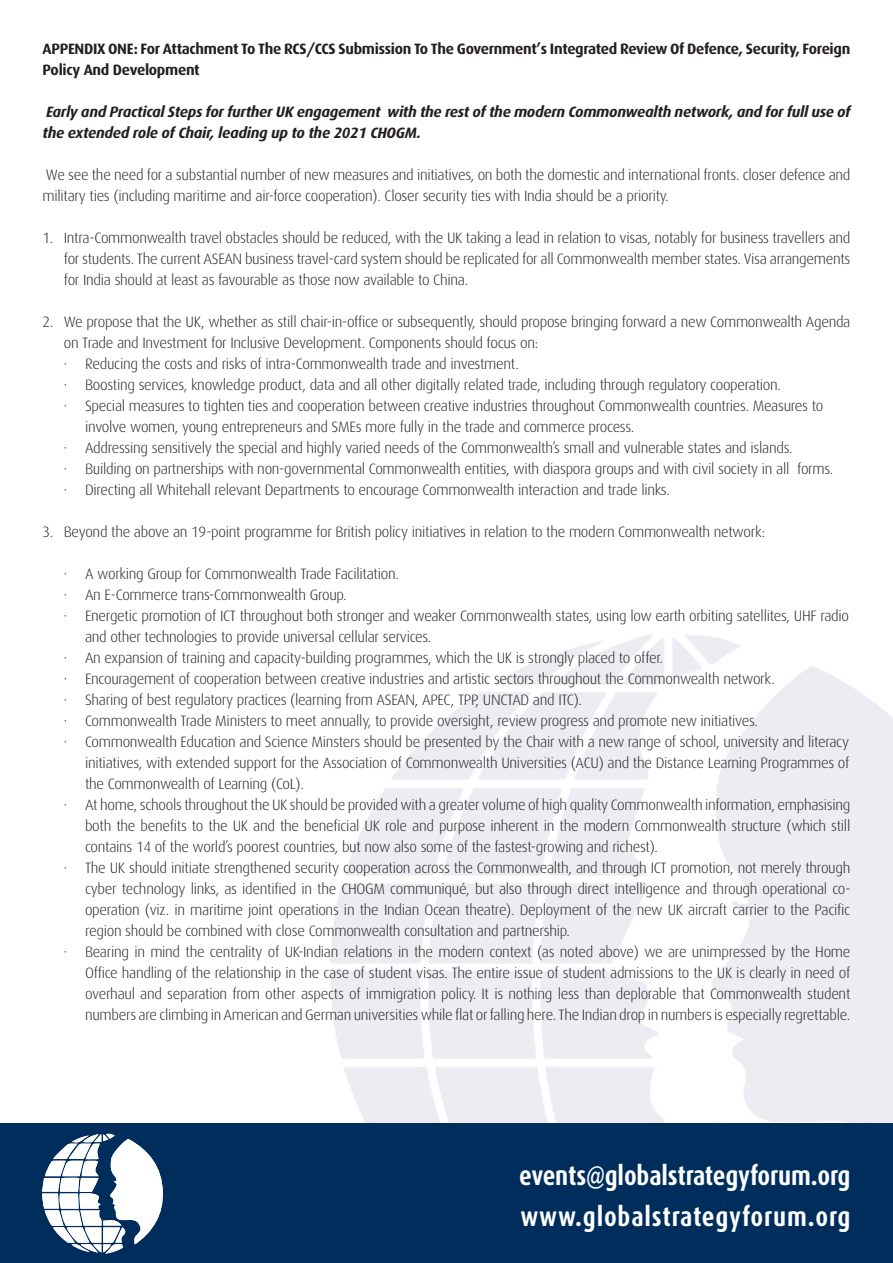
<style>
.page{position:relative;width:893px;height:1263px;background:#fff}
.page>*{position:absolute;margin:0;border:0;box-sizing:border-box;transform-origin:0 0}
.t1{font:700 27px/40.5px "Dax Condensed";letter-spacing:-.005em;color:#fff}
.t2{font:300 15px/21px "Dax";letter-spacing:-.02em;color:#231f20}
.t3{font:italic 700 15px/21px "Dax";letter-spacing:-.02em;color:#231f20}
.t4{font:700 15px/21px "Dax";letter-spacing:-.02em;color:#231f20}
</style>
<div class="page">
<div style="left:0;top:1123px;width:893px;height:140px;background:#002e5c"></div>
<svg style="left:42px;top:1133px;width:121px;height:120px"></svg>
<p class="t4" style="left:43px;top:38px;width:809px">APPENDIX ONE: For Attachment To The RCS/CCS Submission To The Government’s Integrated Review Of Defence, Security, Foreign<br>Policy And Development</p>
<p class="t3" style="left:43px;top:101px;width:810px">Early and Practical Steps for further UK engagement with the rest of the modern Commonwealth network, and for full use of the extended role of Chair, leading up to the 2021 CHOGM.</p>
<p class="t2" style="left:43px;top:165px;width:809px">We see the need for a substantial number of new measures and initiatives, on both the domestic and international fronts. closer defence and military ties (including maritime and air-force cooperation). Closer security ties with India should be a priority.</p>
<p class="t2" style="left:43px;top:228px;width:809px">1. Intra-Commonwealth travel obstacles should be reduced, with the UK taking a lead in relation to visas, notably for business travellers and</p>
<p class="t2" style="left:64px;top:249px;width:788px">for students. The current ASEAN business travel-card system should be replicated for all Commonwealth member states. Visa arrangements</p>
<p class="t2" style="left:64px;top:270px;width:406px">for India should at least as favourable as those now available to China.</p>
<p class="t2" style="left:43px;top:312px;width:809px">2. We propose that the UK, whether as still chair-in-office or subsequently, should propose bringing forward a new Commonwealth Agenda</p>
<p class="t2" style="left:64px;top:333px;width:476px">on Trade and Investment for Inclusive Development. Components should focus on:</p>
<p class="t2" style="left:64px;top:354px;width:457px">· Reducing the costs and risks of intra-Commonwealth trade and investment.</p>
<p class="t2" style="left:64px;top:375px;width:719px">· Boosting services, knowledge product, data and all other digitally related trade, including through regulatory cooperation.</p>
<p class="t2" style="left:64px;top:396px;width:761px">· Special measures to tighten ties and cooperation between creative industries throughout Commonwealth countries. Measures to</p>
<p class="t2" style="left:85px;top:417px;width:551px">involve women, young entrepreneurs and SMEs more fully in the trade and commerce process.</p>
<p class="t2" style="left:64px;top:438px;width:730px">· Addressing sensitively the special and highly varied needs of the Commonwealth’s small and vulnerable states and islands.</p>
<p class="t2" style="left:64px;top:459px;width:771px">· Building on partnerships with non-governmental Commonwealth entities, with diaspora groups and with civil society in all forms.</p>
<p class="t2" style="left:64px;top:480px;width:608px">· Directing all Whitehall relevant Departments to encourage Commonwealth interaction and trade links.</p>
<p class="t2" style="left:43px;top:522px;width:724px">3. Beyond the above an 19-point programme for British policy initiatives in relation to the modern Commonwealth network:</p>
<p class="t2" style="left:64px;top:564px;width:337px">· A working Group for Commonwealth Trade Facilitation.</p>
<p class="t2" style="left:64px;top:585px;width:284px">· An E-Commerce trans-Commonwealth Group.</p>
<p class="t2" style="left:64px;top:606px;width:787px">· Energetic promotion of ICT throughout both stronger and weaker Commonwealth states, using low earth orbiting satellites, UHF radio</p>
<p class="t2" style="left:85px;top:627px;width:348px">and other technologies to provide universal cellular services.</p>
<p class="t2" style="left:64px;top:648px;width:601px">· An expansion of training and capacity-building programmes, which the UK is strongly placed to offer.</p>
<p class="t2" style="left:64px;top:669px;width:713px">· Encouragement of cooperation between creative industries and artistic sectors throughout the Commonwealth network.</p>
<p class="t2" style="left:64px;top:690px;width:520px">· Sharing of best regulatory practices (learning from ASEAN, APEC, TPP, UNCTAD and ITC).</p>
<p class="t2" style="left:64px;top:711px;width:696px">· Commonwealth Trade Ministers to meet annually, to provide oversight, review progress and promote new initiatives.</p>
<p class="t2" style="left:64px;top:732px;width:787px">· Commonwealth Education and Science Minsters should be presented by the Chair with a new range of school, university and literacy</p>
<p class="t2" style="left:85px;top:753px;width:766px">initiatives, with extended support for the Association of Commonwealth Universities (ACU) and the Distance Learning Programmes of</p>
<p class="t2" style="left:85px;top:774px;width:220px">the Commonwealth of Learning (CoL).</p>
<p class="t2" style="left:64px;top:795px;width:788px">· At home, schools throughout the UK should be provided with a greater volume of high quality Commonwealth information, emphasising</p>
<p class="t2" style="left:85px;top:816px;width:767px">both the benefits to the UK and the beneficial UK role and purpose inherent in the modern Commonwealth structure (which still</p>
<p class="t2" style="left:85px;top:837px;width:575px">contains 14 of the world’s poorest countries, but now also some of the fastest-growing and richest).</p>
<p class="t2" style="left:64px;top:858px;width:788px">· The UK should initiate strengthened security cooperation across the Commonwealth, and through ICT promotion, not merely through</p>
<p class="t2" style="left:85px;top:879px;width:767px">cyber technology links, as identified in the CHOGM communiqué, but also through direct intelligence and through operational co-</p>
<p class="t2" style="left:85px;top:900px;width:767px">operation (viz. in maritime joint operations in the Indian Ocean theatre). Deployment of the new UK aircraft carrier to the Pacific</p>
<p class="t2" style="left:85px;top:921px;width:486px">region should be combined with close Commonwealth consultation and partnership.</p>
<p class="t2" style="left:64px;top:942px;width:788px">· Bearing in mind the centrality of UK-Indian relations in the modern context (as noted above) we are unimpressed by the Home</p>
<p class="t2" style="left:85px;top:963px;width:767px">Office handling of the relationship in the case of student visas. The entire issue of student admissions to the UK is clearly in need of</p>
<p class="t2" style="left:85px;top:984px;width:767px">overhaul and separation from other aspects of immigration policy. It is nothing less than deplorable that Commonwealth student</p>
<p class="t2" style="left:85px;top:1005px;width:767px">numbers are climbing in American and German universities while flat or falling here. The Indian drop in numbers is especially regrettable.</p>
<h1 class="t1" style="left:519px;top:1156px;width:333px">events@globalstrategyforum.org www.globalstrategyforum.org</h1>
</div>
